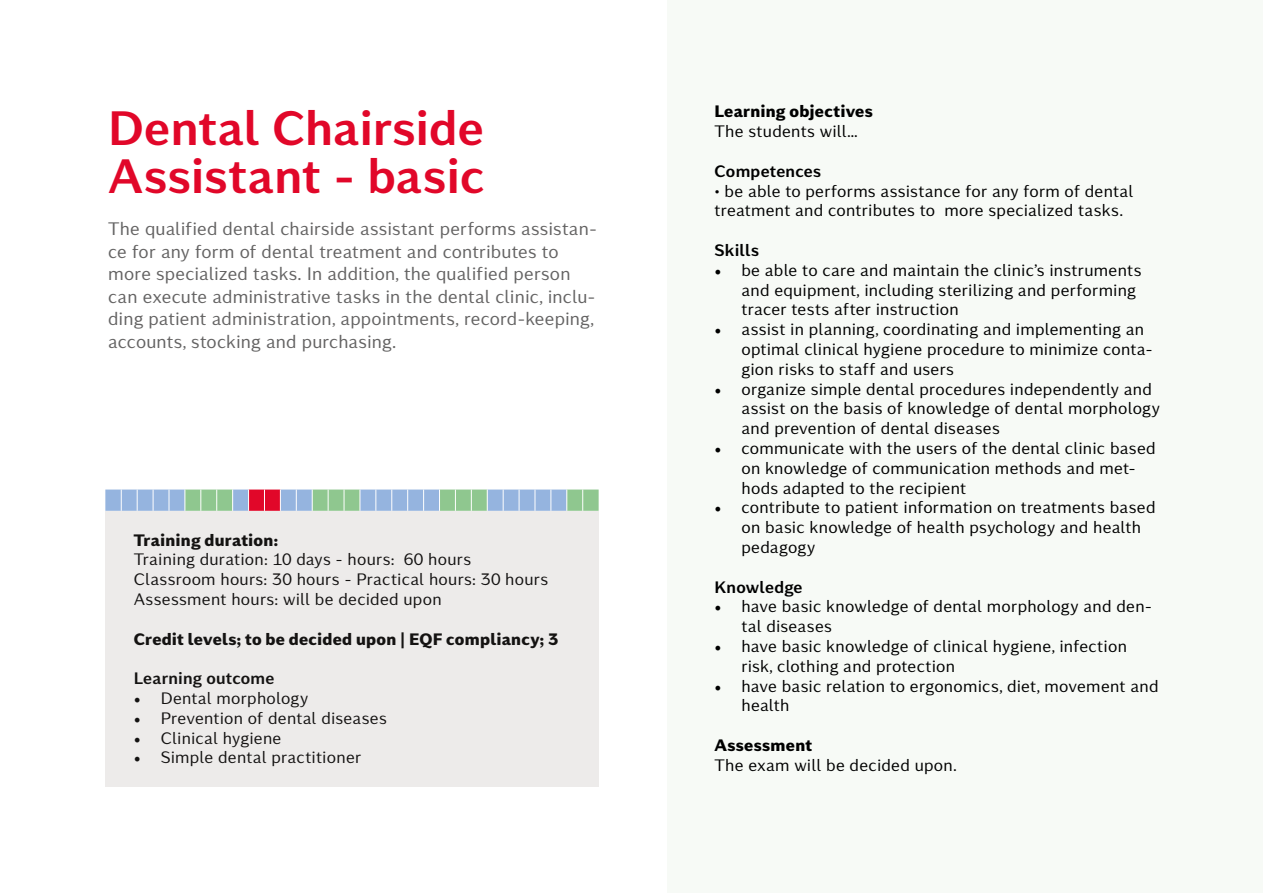
<style>
.page{position:relative;width:1263px;height:893px;background:#fff}
.page>*{position:absolute;margin:0;border:0;box-sizing:border-box;transform-origin:0 0}
.Overskrift{font:700 48px "Kontrapunkt Miki";color:#e10729}
.t1{font:18px/22.5px "Kontrapunkt Miki";letter-spacing:.005em;color:#646363}
.t2{font:16.5px/19.8px "Kontrapunkt Miki";letter-spacing:.01em;color:#000}
.t3{font:800 16.5px "Kontrapunkt Miki";letter-spacing:.015em;color:#000}
.t4{font:700 16.5px "Kontrapunkt Miki";letter-spacing:.01em;color:#000}
.s1{font-family:"Minion Pro";font-size:18px}
</style>
<div class="page">
<div style="left:668px;top:0;width:595px;height:893px;background:#f7faf6"></div>
<div style="left:105px;top:511px;width:494px;height:276px;background:#edebea"></div>
<svg style="left:105px;top:490px;width:494px;height:21px;background:#9fb4bb"></svg>
<p class="Overskrift" style="left:108px;top:98px;width:377px">Dental Chairside</p>
<p class="Overskrift" style="left:108px;top:146px;width:377px">Assistant - basic</p>
<p class="t1" style="left:108px;top:218px;width:490px">The qualified dental chairside assistant performs assistan&shy;ce for any form of dental treatment and contributes to more specialized tasks. In addition, the qualified person can execute administrative tasks in the dental clinic, inclu&shy;ding patient administration, appointments, record-keeping,</p>
<p class="t1" style="left:108px;top:330px;width:290px">accounts, stocking and purchasing.</p>
<p class="t3" style="left:134px;top:529px;width:146px">Training duration:</p>
<p class="t2" style="left:134px;top:550px;width:339px">Training duration: 10 days - hours: 60 hours</p>
<p class="t2" style="left:134px;top:570px;width:416px">Classroom hours: 30 hours - Practical hours: 30 hours</p>
<p class="t2" style="left:134px;top:589px;width:309px">Assessment hours: will be decided upon</p>
<p class="t3" style="left:134px;top:628px;width:426px">Credit levels; to be decided upon | EQF compliancy; 3</p>
<p class="t4" style="left:134px;top:668px;width:142px">Learning outcome</p>
<p class="t2" style="left:134px;top:688px;width:176px"><span class="s1">•</span> Dental morphology</p>
<p class="t2" style="left:134px;top:708px;width:255px"><span class="s1">•</span> Prevention of dental diseases</p>
<p class="t2" style="left:134px;top:728px;width:149px"><span class="s1">•</span> Clinical hygiene</p>
<p class="t2" style="left:134px;top:748px;width:229px"><span class="s1">•</span> Simple dental practitioner</p>
<p class="t3" style="left:714px;top:101px;width:160px">Learning objectives</p>
<p class="t2" style="left:714px;top:122px;width:145px">The students will…</p>
<p class="t4" style="left:714px;top:161px;width:108px">Competences</p>
<p class="t2" style="left:714px;top:181px;width:420px">• be able to performs assistance for any form of dental treatment and contributes to more specialized tasks.</p>
<p class="t4" style="left:714px;top:240px;width:46px">Skills</p>
<p class="t2" style="left:741px;top:260px;width:402px;text-indent:-27px"><span class="s1">•</span> be able to care and maintain the clinic’s instruments and equipment, including sterilizing and performing tracer tests after instruction</p>
<p class="t2" style="left:741px;top:320px;width:413px;text-indent:-27px"><span class="s1">•</span> assist in planning, coordinating and implementing an optimal clinical hygiene procedure to minimize conta&shy;gion risks to staff and users</p>
<p class="t2" style="left:741px;top:379px;width:420px;text-indent:-27px"><span class="s1">•</span> organize simple dental procedures independently and assist on the basis of knowledge of dental morphology and prevention of dental diseases</p>
<p class="t2" style="left:741px;top:438px;width:416px;text-indent:-27px"><span class="s1">•</span> communicate with the users of the dental clinic based on knowledge of communication methods and met&shy;hods adapted to the recipient</p>
<p class="t2" style="left:741px;top:498px;width:416px;text-indent:-27px"><span class="s1">•</span> contribute to patient information on treatments based on basic knowledge of health psychology and health pedagogy</p>
<p class="t4" style="left:714px;top:577px;width:90px">Knowledge</p>
<p class="t2" style="left:741px;top:597px;width:412px;text-indent:-27px"><span class="s1">•</span> have basic knowledge of dental morphology and den&shy;tal diseases</p>
<p class="t2" style="left:741px;top:636px;width:387px;text-indent:-27px"><span class="s1">•</span> have basic knowledge of clinical hygiene, infection risk, clothing and protection</p>
<p class="t2" style="left:741px;top:676px;width:419px;text-indent:-27px"><span class="s1">•</span> have basic relation to ergonomics, diet, movement and health</p>
<p class="t3" style="left:714px;top:734px;width:99px">Assessment</p>
<p class="t2" style="left:714px;top:755px;width:244px">The exam will be decided upon.</p>
</div>
